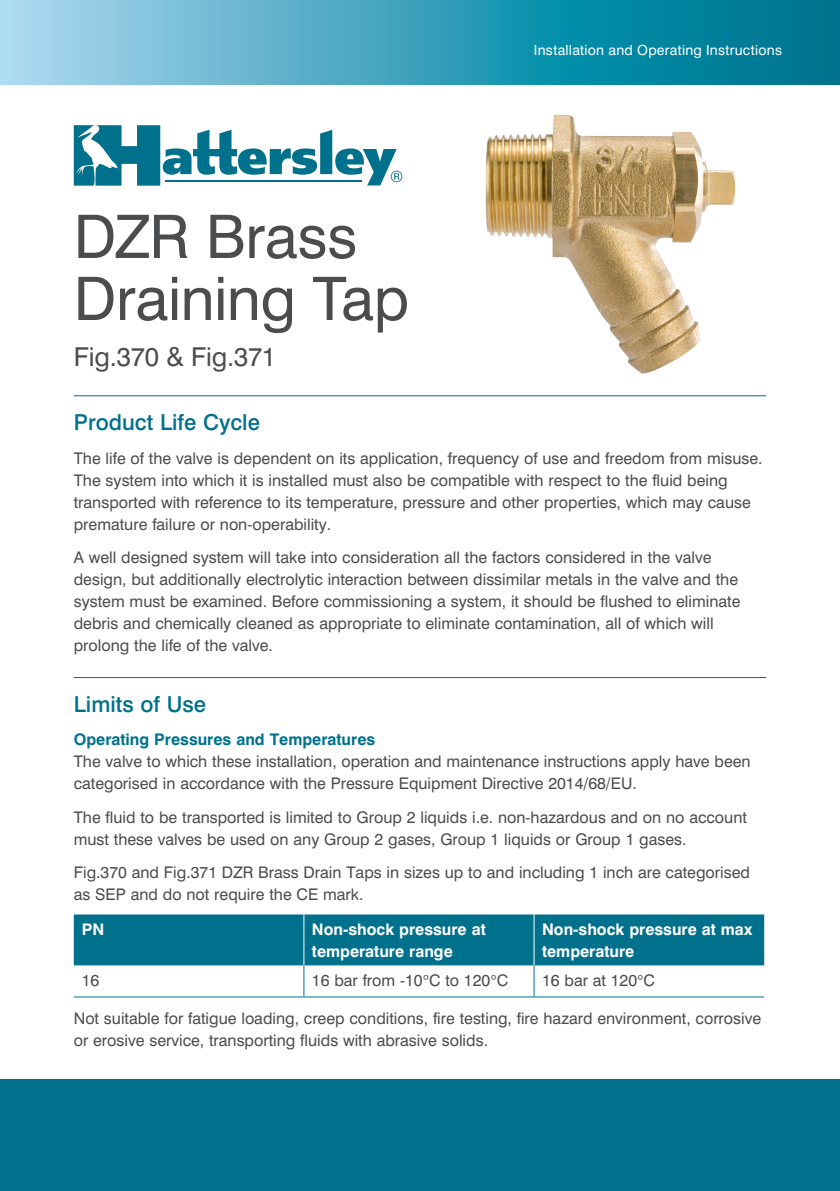
<style>
.page{position:relative;width:840px;height:1191px;background:#fff}
.page>*{position:absolute;margin:0;border:0;box-sizing:border-box;transform-origin:0 0}
.t1{font:60px/62px "Swiss 721 BT";letter-spacing:-.005em;color:#4b4c4d}
.t2{font:26px "Swiss 721 BT";letter-spacing:-.005em;color:#4b4c4d}
.t3{font:500 22px "Swiss 721 BT";color:#00718c}
.t4{font:16px/22px "Swiss 721 BT";color:#4b4c4d}
.t5{font:700 16px/22px "Swiss 721 BT";color:#fff}
.t6{font:14px "Swiss 721 BT";letter-spacing:.02em;color:#fff}
.s1{font-weight:700;color:#00718c}
.s2{font-family:"Helvetica"}
</style>
<div class="page">
<svg style="left:74px;top:125px;width:328px;height:61px"></svg>
<svg style="left:0;top:0;width:839px;height:85px;background:#3fa2bc"></svg>
<hr style="left:74px;top:395px;width:691px;height:1px;background:#00718c">
<hr style="left:74px;top:677px;width:691px;height:1px;background:#00718c">
<div style="left:0;top:1079px;width:839px;height:112px;background:#00718c"></div>
<img style="left:485px;top:115px;width:216px;height:259px">
<div style="left:74px;top:914px;width:689px;height:51px;background:#00718c"></div>
<hr style="left:303px;top:914px;width:1px;height:51px;background:#fff">
<hr style="left:533px;top:914px;width:1px;height:51px;background:#fff">
<hr style="left:303px;top:965px;width:1px;height:31px;background:#00718c">
<hr style="left:533px;top:965px;width:1px;height:31px;background:#00718c">
<hr style="left:74px;top:996px;width:230px;height:1px;background:#00718c">
<hr style="left:304px;top:996px;width:229px;height:1px;background:#00718c">
<hr style="left:533px;top:996px;width:230px;height:1px;background:#00718c">
<p class="t1" style="left:74px;top:205px;width:337px">DZR Brass<br>Draining Tap</p>
<p class="t2" style="left:74px;top:341px;width:204px">Fig.370 &amp; Fig.371</p>
<p class="t6" style="left:533px;top:41px;width:249px">Installation and Operating Instructions</p>
<p class="t3" style="left:74px;top:409px;width:188px">Product Life Cycle</p>
<p class="t4" style="left:74px;top:447px;width:690px">The life of the valve is dependent on its application, frequency of use and freedom from misuse.<br>The system into which it is installed must also be compatible with respect to the fluid being transported with reference to its temperature, pressure and other properties, which may cause premature failure or non-operability.</p>
<p class="t4" style="left:74px;top:546px;width:668px">A well designed system will take into consideration all the factors considered in the valve design, but additionally electrolytic interaction between dissimilar metals in the valve and the system must be examined. Before commissioning a system, it should be flushed to eliminate debris and chemically cleaned as appropriate to eliminate contamination, all of which will prolong the life of the valve.</p>
<p class="t3" style="left:74px;top:691px;width:134px">Limits of Use</p>
<p class="t4" style="left:74px;top:728px;width:678px"><span class="s1">Operating Pressures and Temperatures<br></span>The valve to which these installation, operation and maintenance instructions apply have been categorised in accordance with the Pressure Equipment Directive 2014/68/EU.</p>
<p class="t4" style="left:74px;top:806px;width:674px">The fluid to be transported is limited to Group 2 liquids i.e. non-hazardous and on no account must these valves be used on any Group 2 gases, Group 1 liquids or Group 1 gases.</p>
<p class="t4" style="left:74px;top:861px;width:677px">Fig.370 and Fig.371 DZR Brass Drain Taps in sizes up to and including 1 inch are categorised as SEP and do not require the CE mark.</p>
<p class="t5" style="left:82px;top:918px;width:24px">PN</p>
<p class="t5" style="left:312px;top:918px;width:175px">Non-shock pressure at temperature range</p>
<p class="t5" style="left:541px;top:918px;width:211px">Non-shock pressure at max temperature</p>
<p class="t4" style="left:82px;top:968px;width:19px">16</p>
<p class="t4" style="left:312px;top:968px;width:198px">16 bar from -10<span class="s2">°</span>C to 120<span class="s2">°</span>C</p>
<p class="t4" style="left:541px;top:968px;width:114px">16 bar at 120<span class="s2">°</span>C</p>
<p class="t4" style="left:74px;top:1007px;width:688px">Not suitable for fatigue loading, creep conditions, fire testing, fire hazard environment, corrosive or erosive service, transporting fluids with abrasive solids.</p>
</div>
